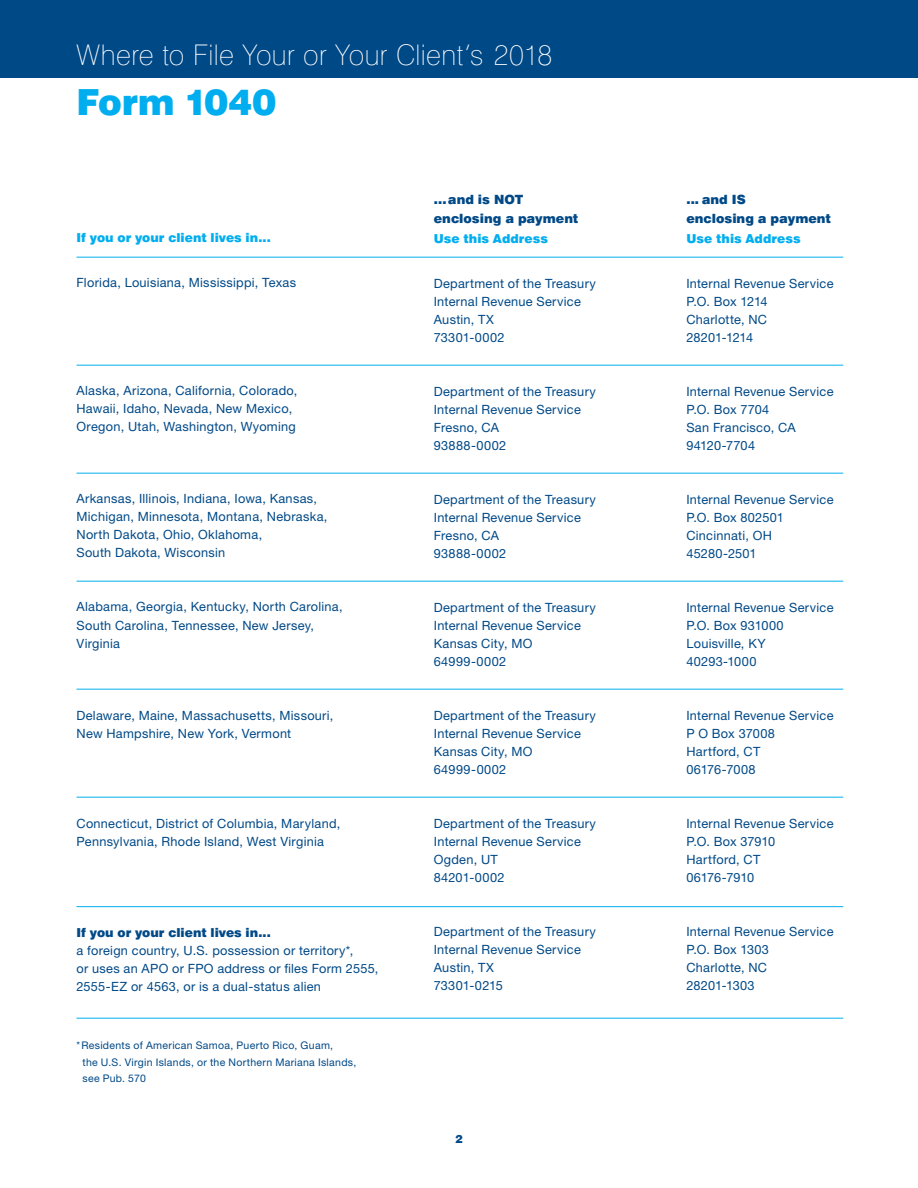
<style>
.page{position:relative;width:918px;height:1188px;background:#fff}
.page>*{position:absolute;margin:0;border:0;box-sizing:border-box;transform-origin:0 0}
.t1{font:900 36px "Swiss 721 BT";letter-spacing:-.01em;color:#00aeef}
.t2{font:100 28.5px "Swiss 721 BT";letter-spacing:.015em;color:#fff}
.t3{font:12.75px/18px "Helvetica Neue";letter-spacing:.02em;color:#004987}
.t4{font:900 12.75px/19.5px "Swiss 721 BT";color:#004987}
.t5{font:900 12.3px "Swiss 721 BT";color:#00aeef}
.t6{font:900 12.3px "Swiss 721 BT";color:#004987}
.t7{font:900 11.25px "Swiss 721 BT";color:#004987}
.t8{font:10.5px/16.5px "Helvetica Neue";letter-spacing:.03em;color:#004987}
</style>
<div class="page">
<hr style="left:76px;top:257px;width:767px;height:1px;background:#00aeef">
<hr style="left:76px;top:365px;width:767px;height:1px;background:#00aeef">
<hr style="left:76px;top:473px;width:767px;height:1px;background:#00aeef">
<hr style="left:76px;top:581px;width:767px;height:1px;background:#00aeef">
<hr style="left:76px;top:689px;width:767px;height:1px;background:#00aeef">
<hr style="left:76px;top:797px;width:767px;height:1px;background:#00aeef">
<hr style="left:76px;top:906px;width:767px;height:1px;background:#00aeef">
<hr style="left:76px;top:1018px;width:767px;height:1px;background:#00aeef">
<div style="left:0;top:0;width:918px;height:78px;background:#004987"></div>
<h2 class="t2" style="left:76px;top:38px;width:477px">Where to File Your or Your Client’s 2018</h2>
<h2 class="t1" style="left:76px;top:80px;width:201px">Form 1040</h2>
<p class="t4" style="left:434px;top:189px;width:146px">...and is NOT enclosing a payment</p>
<p class="t5" style="left:434px;top:231px;width:116px">Use this Address</p>
<p class="t4" style="left:686px;top:189px;width:146px">... and IS<br>enclosing a payment</p>
<p class="t5" style="left:76px;top:231px;width:196px">If you or your client lives in...</p>
<p class="t5" style="left:686px;top:231px;width:116px">Use this Address</p>
<p class="t3" style="left:76px;top:274px;width:221px">Florida, Louisiana, Mississippi, Texas</p>
<p class="t3" style="left:434px;top:274px;width:164px">Department of the Treasury<br>Internal Revenue Service<br>Austin, TX<br>73301-0002</p>
<p class="t3" style="left:686px;top:274px;width:149px">Internal Revenue Service<br>P.O. Box 1214<br>Charlotte, NC<br>28201-1214</p>
<p class="t3" style="left:77px;top:382px;width:222px">Alaska, Arizona, California, Colorado,<br>Hawaii, Idaho, Nevada, New Mexico,<br>Oregon, Utah, Washington, Wyoming</p>
<p class="t3" style="left:434px;top:382px;width:164px">Department of the Treasury<br>Internal Revenue Service<br>Fresno, CA<br>93888-0002</p>
<p class="t3" style="left:686px;top:382px;width:149px">Internal Revenue Service<br>P.O. Box 7704<br>San Francisco, CA<br>94120-7704</p>
<p class="t3" style="left:77px;top:490px;width:252px">Arkansas, Illinois, Indiana, Iowa, Kansas, Michigan, Minnesota, Montana, Nebraska, North Dakota, Ohio, Oklahoma,<br>South Dakota, Wisconsin</p>
<p class="t3" style="left:434px;top:490px;width:164px">Department of the Treasury<br>Internal Revenue Service<br>Fresno, CA<br>93888-0002</p>
<p class="t3" style="left:686px;top:490px;width:149px">Internal Revenue Service<br>P.O. Box 802501<br>Cincinnati, OH<br>45280-2501</p>
<p class="t3" style="left:77px;top:598px;width:268px">Alabama, Georgia, Kentucky, North Carolina,<br>South Carolina, Tennessee, New Jersey,<br>Virginia</p>
<p class="t3" style="left:434px;top:598px;width:164px">Department of the Treasury<br>Internal Revenue Service<br>Kansas City, MO<br>64999-0002</p>
<p class="t3" style="left:686px;top:598px;width:149px">Internal Revenue Service<br>P.O. Box 931000<br>Louisville, KY<br>40293-1000</p>
<p class="t3" style="left:77px;top:706px;width:258px">Delaware, Maine, Massachusetts, Missouri,<br>New Hampshire, New York, Vermont</p>
<p class="t3" style="left:434px;top:706px;width:164px">Department of the Treasury<br>Internal Revenue Service<br>Kansas City, MO<br>64999-0002</p>
<p class="t3" style="left:686px;top:706px;width:149px">Internal Revenue Service<br>P O Box 37008<br>Hartford, CT<br>06176-7008</p>
<p class="t3" style="left:77px;top:814px;width:265px">Connecticut, District of Columbia, Maryland,<br>Pennsylvania, Rhode Island, West Virginia</p>
<p class="t3" style="left:434px;top:814px;width:164px">Department of the Treasury<br>Internal Revenue Service<br>Ogden, UT<br>84201-0002</p>
<p class="t3" style="left:686px;top:814px;width:149px">Internal Revenue Service<br>P.O. Box 37910<br>Hartford, CT<br>06176-7910</p>
<p class="t6" style="left:76px;top:925px;width:196px">If you or your client lives in...</p>
<p class="t3" style="left:76px;top:941px;width:304px">a foreign country, U.S. possession or territory*,<br>or uses an APO or FPO address or files Form 2555,<br>2555-EZ or 4563, or is a dual-status alien</p>
<p class="t8" style="left:82px;top:1037px;width:275px;text-indent:-6px">*Residents of American Samoa, Puerto Rico, Guam,<br>the U.S. Virgin Islands, or the Northern Mariana Islands, see Pub. 570</p>
<p class="t3" style="left:434px;top:922px;width:164px">Department of the Treasury<br>Internal Revenue Service<br>Austin, TX<br>73301-0215</p>
<p class="t3" style="left:686px;top:922px;width:149px">Internal Revenue Service<br>P.O. Box 1303<br>Charlotte, NC<br>28201-1303</p>
<p class="t7" style="left:456px;top:1132px;width:9px">2</p>
</div>
